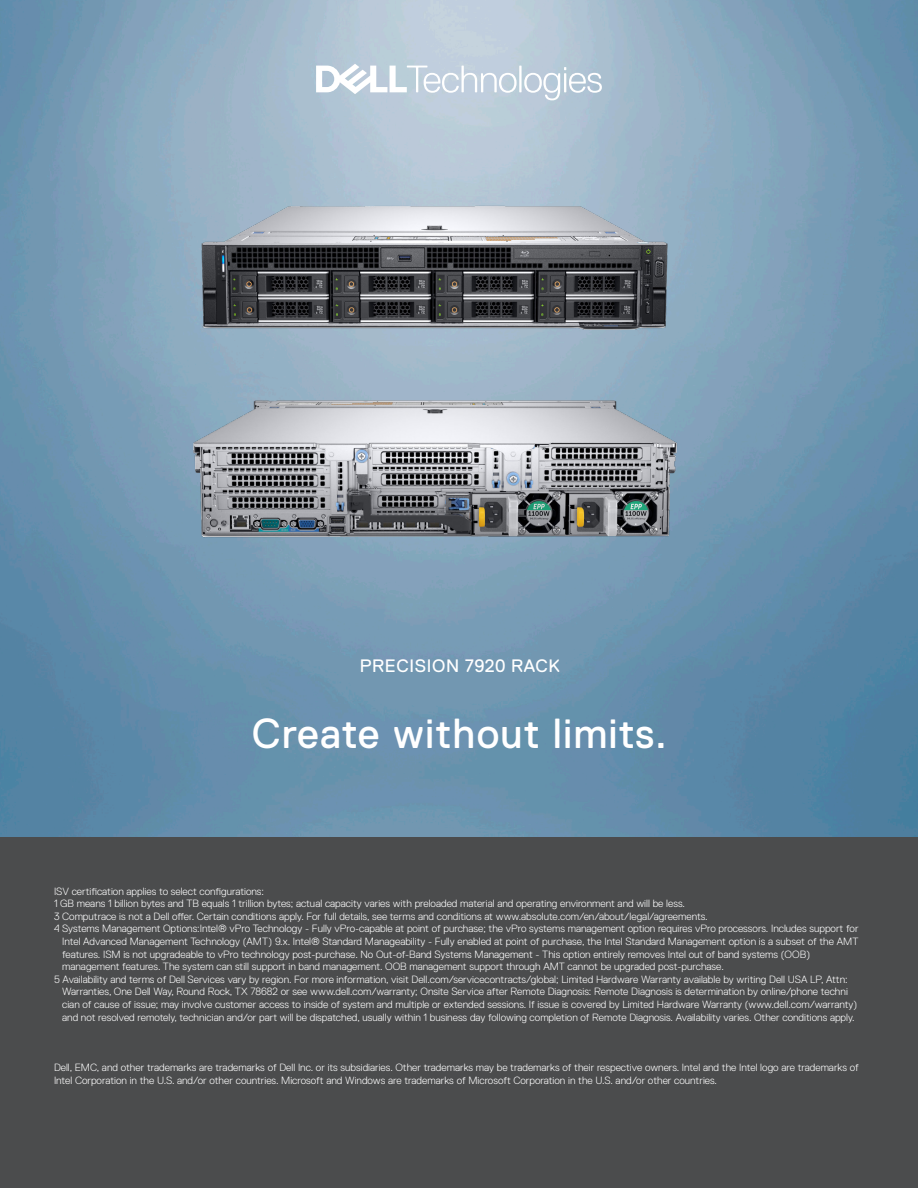
<style>
.page{position:relative;width:918px;height:1188px;background:#fff}
.page>*{position:absolute;margin:0;border:0;box-sizing:border-box;transform-origin:0 0}
.t1{font:42px "Dell Replica";letter-spacing:.025em;color:#fff}
.t2{font:18px "Dell Replica";letter-spacing:.035em;color:#fff}
.t3{font:300 10.5px/12.6px "Dell Replica";color:#fff}
</style>
<div class="page">
<div style="left:0;top:837px;width:918px;height:351px;background:#4b4c4d"></div>
<img style="left:0;top:0;width:918px;height:837px">
<svg style="left:316px;top:64px;width:286px;height:36px"></svg>
<img style="left:123px;top:344px;width:623px;height:281px">
<img style="left:158px;top:153px;width:554px;height:216px">
<p class="t2" style="left:360px;top:656px;width:201px">PRECISION 7920 RACK</p>
<p class="t1" style="left:252px;top:710px;width:417px">Create without limits.</p>
<p class="t3" style="left:54px;top:885px;width:211px">ISV certification applies to select configurations:</p>
<p class="t3" style="left:54px;top:897px;width:633px">1 GB means 1 billion bytes and TB equals 1 trillion bytes; actual capacity varies with preloaded material and operating environment and will be less.</p>
<p class="t3" style="left:54px;top:910px;width:655px">3 Computrace is not a Dell offer. Certain conditions apply. For full details, see terms and conditions at www.absolute.com/en/about/legal/agreements.</p>
<p class="t3" style="left:54px;top:923px;width:806px;text-align:right">4 Systems Management Options:Intel® vPro Technology - Fully vPro-capable at point of purchase; the vPro systems management option requires vPro processors. Includes support for<br>Intel Advanced Management Technology (AMT) 9.x. Intel® Standard Manageability - Fully enabled at point of purchase, the Intel Standard Management option is a subset of the AMT</p>
<p class="t3" style="left:62px;top:948px;width:749px">features. ISM is not upgradeable to vPro technology post-purchase. No Out-of-Band Systems Management - This option entirely removes Intel out of band systems (OOB)</p>
<p class="t3" style="left:62px;top:960px;width:663px">management features. The system can still support in band management. OOB management support through AMT cannot be upgraded post-purchase.</p>
<p class="t3" style="left:54px;top:973px;width:795px">5 Availability and terms of Dell Services vary by region. For more information, visit Dell.com/servicecontracts/global; Limited Hardware Warranty available by writing Dell USA LP, Attn:</p>
<p class="t3" style="left:62px;top:986px;width:797px">Warranties, One Dell Way, Round Rock, TX 78682 or see www.dell.com/warranty; Onsite Service after Remote Diagnosis: Remote Diagnosis is determination by online/phone techni cian of cause of issue; may involve customer access to inside of system and multiple or extended sessions. If issue is covered by Limited Hardware Warranty (www.dell.com/warranty) and not resolved remotely, technician and/or part will be dispatched, usually within 1 business day following completion of Remote Diagnosis. Availability varies. Other conditions apply.</p>
<p class="t3" style="left:54px;top:1061px;width:806px">Dell, EMC, and other trademarks are trademarks of Dell Inc. or its subsidiaries. Other trademarks may be trademarks of their respective owners. Intel and the Intel logo are trademarks of<br>Intel Corporation in the U.S. and/or other countries. Microsoft and Windows are trademarks of Microsoft Corporation in the U.S. and/or other countries.</p>
</div>
